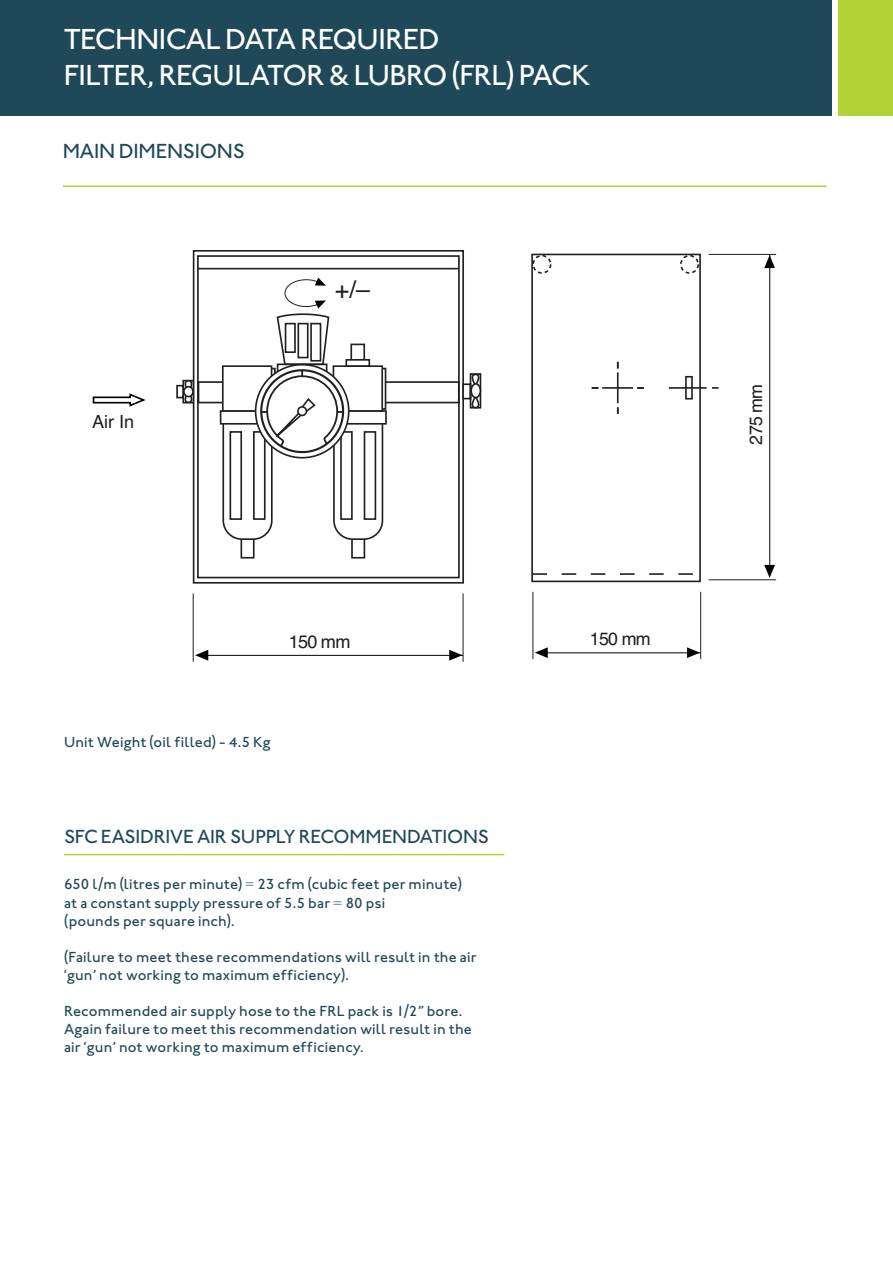
<style>
.page{position:relative;width:893px;height:1263px;background:#fff}
.page>*{position:absolute;margin:0;border:0;box-sizing:border-box;transform-origin:0 0}
.t1{font:500 29.85px/35.8px "Johnston ITC";letter-spacing:-.03em;color:#fff}
.t2{font:24.6px "Helvetica";color:#231f20}
.t3{font:500 21px "Johnston ITC";letter-spacing:-.01em;color:#1f4959}
.t4{font:500 19.5px "Johnston ITC";letter-spacing:-.015em;color:#1f4959}
.t5{font:18.15px "Helvetica";color:#221e1f}
.t6{font:18.15px "Helvetica";color:#231f20}
.t7{font:17.85px "Helvetica";letter-spacing:-.04em;color:#221e1f}
.t8{font:500 15px/18px "Johnston ITC";letter-spacing:.01em;color:#1f4959}
.s1{font-family:"Times New Roman";font-weight:400}
</style>
<div class="page">
<div style="left:0;top:0;width:831px;height:115px;background:#1f4959"></div>
<div style="left:837px;top:0;width:55px;height:115px;background:#b3d334"></div>
<hr style="left:63px;top:186px;width:763px;height:1px;background:#b3d334">
<hr style="left:64px;top:854px;width:440px;height:1px;background:#b3d334">
<div style="left:176px;top:385px;width:8px;height:13px;border:2px solid #231f20"></div>
<svg style="left:182px;top:380px;width:11px;height:24px"></svg>
<div style="left:184px;top:387px;width:9px;height:10px;background:#fff;border-radius:50%"></div>
<div style="left:183px;top:386px;width:11px;height:11px;border:2px solid #231f20;border-radius:50%"></div>
<div style="left:193px;top:250px;width:271px;height:334px;border:2px solid #231f20"></div>
<svg style="left:197px;top:255px;width:263px;height:324px"></svg>
<hr style="left:197px;top:268px;width:261px;height:1px;background:#231f20">
<svg style="left:195px;top:650px;width:13px;height:11px"></svg>
<svg style="left:449px;top:650px;width:13px;height:11px"></svg>
<hr style="left:207px;top:655px;width:256px;height:1px;background:#020303">
<hr style="left:193px;top:593px;width:1px;height:69px;background:#231f20">
<hr style="left:462px;top:593px;width:1px;height:69px;background:#231f20">
<svg style="left:92px;top:393px;width:54px;height:14px"></svg>
<svg style="left:461px;top:372px;width:21px;height:37px"></svg>
<div style="left:471px;top:384px;width:9px;height:14px;background:#fff;border-radius:50%"></div>
<div style="left:470px;top:383px;width:11px;height:15px;border:2px solid #231f20;border-radius:50%"></div>
<div style="left:531px;top:254px;width:169px;height:328px;border:2px solid #231f20"></div>
<svg style="left:535px;top:647px;width:12px;height:11px"></svg>
<svg style="left:687px;top:647px;width:13px;height:11px"></svg>
<hr style="left:547px;top:652px;width:153px;height:1px;background:#020303">
<hr style="left:532px;top:592px;width:1px;height:67px;background:#231f20">
<hr style="left:700px;top:592px;width:1px;height:67px;background:#231f20">
<svg style="left:764px;top:565px;width:11px;height:13px"></svg>
<svg style="left:764px;top:255px;width:11px;height:13px"></svg>
<hr style="left:769px;top:254px;width:1px;height:312px;background:#020303">
<hr style="left:708px;top:579px;width:68px;height:1px;background:#231f20">
<hr style="left:708px;top:254px;width:68px;height:1px;background:#231f20">
<svg style="left:532px;top:573px;width:168px;height:2px"></svg>
<hr style="left:617px;top:372px;width:1px;height:31px;background:#231f20">
<hr style="left:602px;top:387px;width:31px;height:2px;background:#231f20">
<hr style="left:668px;top:387px;width:38px;height:2px;background:#231f20">
<svg style="left:591px;top:387px;width:7px;height:2px"></svg>
<svg style="left:637px;top:387px;width:6px;height:2px"></svg>
<svg style="left:684px;top:375px;width:35px;height:25px"></svg>
<div style="left:532px;top:255px;width:19px;height:19px;border:2px dashed #231f20;border-radius:50%"></div>
<div style="left:680px;top:255px;width:19px;height:19px;border:2px dashed #231f20;border-radius:50%"></div>
<h1 class="t1" style="left:64px;top:24px;width:528px">TECHNICAL DATA REQUIRED<br>FILTER, REGULATOR &amp; LUBRO (FRL) PACK</h1>
<h3 class="t3" style="left:63px;top:143px;width:183px">MAIN DIMENSIONS</h3>
<p class="t6" style="left:92px;top:415px;width:44px">Air In</p>
<h2 class="t2" style="left:335px;top:280px;width:36px">+/–</h2>
<p class="t5" style="left:289px;top:635px;width:63px">150 mm</p>
<p class="t8" style="left:64px;top:734px;width:208px">Unit Weight (oil filled) - 4.5 Kg</p>
<h3 class="t4" style="left:64px;top:828px;width:426px">SFC EASIDRIVE AIR SUPPLY RECOMMENDATIONS</h3>
<p class="t8" style="left:64px;top:877px;width:399px">650 l/m (litres per minute) <span class="s1">=</span> 23 cfm (cubic feet per minute) at a constant supply pressure of 5.5 bar <span class="s1">=</span> 80 psi<br>(pounds per square inch).</p>
<p class="t8" style="left:64px;top:949px;width:414px">(Failure to meet these recommendations will result in the air ‘gun’ not working to maximum efficiency).</p>
<p class="t8" style="left:64px;top:1003px;width:409px">Recommended air supply hose to the FRL pack is 1/2” bore.<br>Again failure to meet this recommendation will result in the air ‘gun’ not working to maximum efficiency.</p>
<p class="t7" style="left:590px;top:633px;width:62px">150 mm</p>
<p class="t7" style="left:749px;top:445px;width:62px;rotate:-90deg">275 mm</p>
</div>
